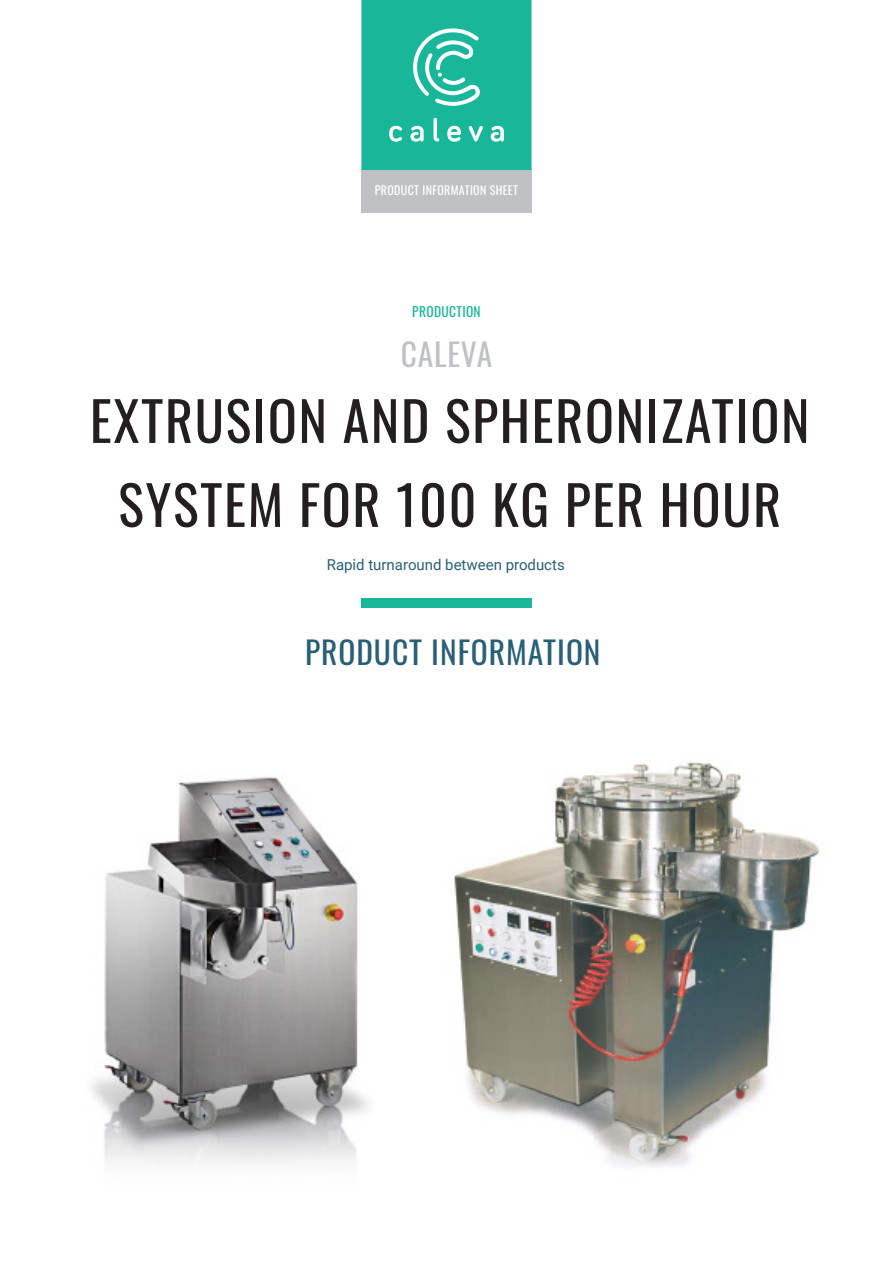
<style>
.page{position:relative;width:893px;height:1263px;background:#fff}
.page>*{position:absolute;margin:0;border:0;box-sizing:border-box;transform-origin:0 0}
.t1{font:54px/84px "Oswald";letter-spacing:.03em;color:#231f20;text-align:center}
.t2{font:31.5px "Oswald";letter-spacing:.03em;color:#296076}
.t3{font:31.5px "Oswald";letter-spacing:.025em;color:#bec2c5}
.t4{font:15px "Roboto";color:#296076}
.t5{font:13.5px "Oswald";letter-spacing:.025em;color:#19b799}
.t6{font:12px "Oswald";letter-spacing:.025em;color:#fff}
</style>
<div class="page">
<img style="left:92px;top:598px;width:728px;height:569px">
<div style="left:362px;top:1px;width:169px;height:168px;background:#19b799"></div>
<div style="left:361px;top:0;width:170px;height:170px;border:2px solid #19b799"></div>
<svg style="left:413px;top:28px;width:67px;height:78px"></svg>
<svg style="left:389px;top:126px;width:13px;height:16px"></svg>
<svg style="left:433px;top:118px;width:6px;height:23px"></svg>
<svg style="left:447px;top:126px;width:14px;height:16px"></svg>
<svg style="left:469px;top:126px;width:14px;height:15px"></svg>
<svg style="left:491px;top:126px;width:13px;height:16px"></svg>
<svg style="left:410px;top:126px;width:14px;height:16px"></svg>
<div style="left:361px;top:170px;width:170px;height:43px;background:#bec2c5"></div>
<div style="left:361px;top:599px;width:170px;height:9px;background:#19b799"></div>
<p class="t6" style="left:375px;top:179px;width:145px">PRODUCT INFORMATION SHEET</p>
<p class="t5" style="left:412px;top:299px;width:70px">PRODUCTION</p>
<p class="t3" style="left:401px;top:326px;width:93px">CALEVA</p>
<p class="t1" style="left:90px;top:374px;width:721px">EXTRUSION AND SPHERONIZATION<br>SYSTEM FOR 100 KG PER HOUR</p>
<p class="t4" style="left:327px;top:554px;width:240px">Rapid turnaround between products</p>
<p class="t2" style="left:305px;top:624px;width:297px">PRODUCT INFORMATION</p>
</div>
